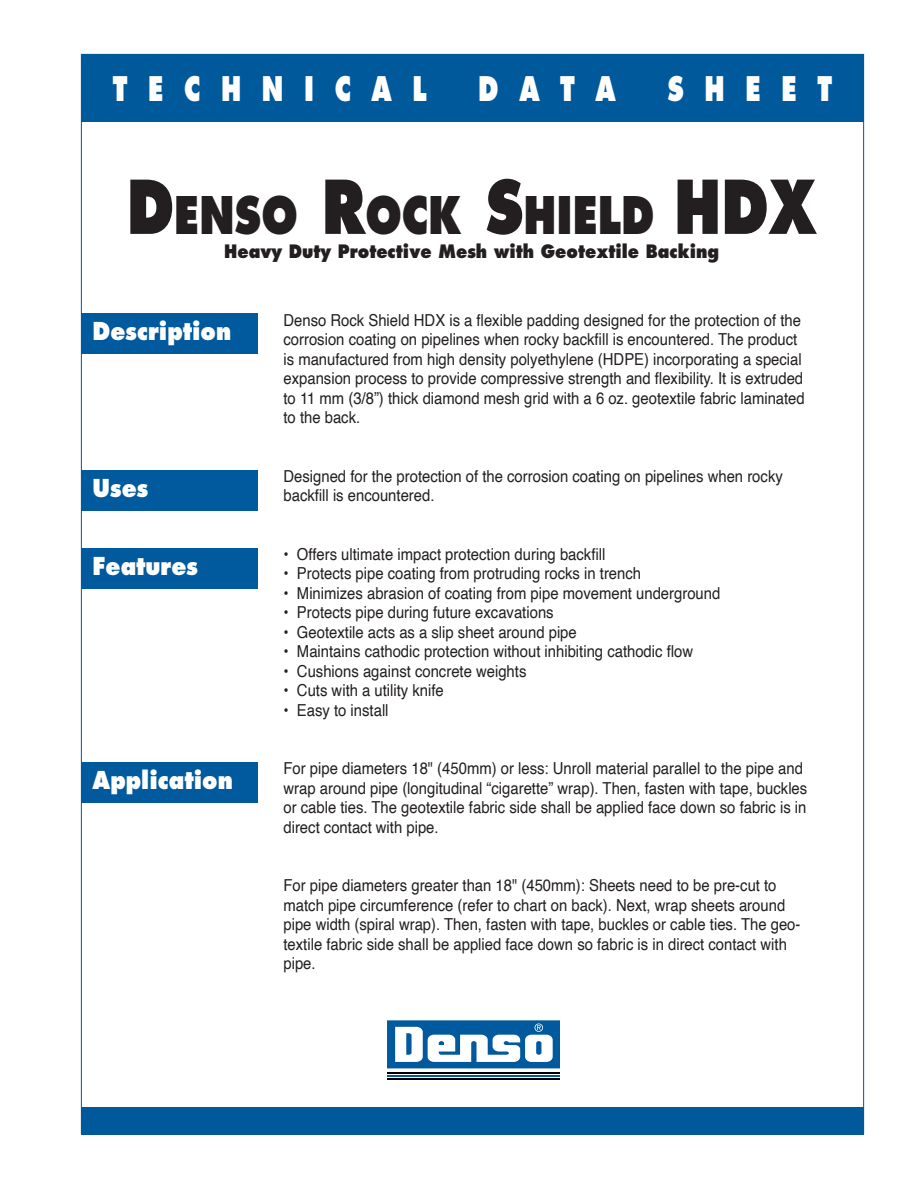
<style>
.page{position:relative;width:918px;height:1188px;background:#fff}
.page>*{position:absolute;margin:0;border:0;box-sizing:border-box;transform-origin:0 0}
.Headline{font:800 50.4px "Futura";color:#231f20;scale:.8 1}
.t1{font:800 33px "Futura";color:#fff;scale:.75 1}
.Subhead_1{font:800 24px "Futura";color:#fff;scale:.9 1}
.Subhead_2{font:800 18px "Futura";color:#231f20;scale:.9 1}
.Body_text{font:16.5px/19.5px "Helvetica";color:#231f20;scale:.9 1}
.s1{font-size:72px}
</style>
<div class="page">
<div style="left:81px;top:54px;width:783px;height:68px;background:#00599b"></div>
<div style="left:81px;top:1107px;width:783px;height:27px;background:#00599b"></div>
<svg style="left:387px;top:1068px;width:173px;height:6px"></svg>
<hr style="left:387px;top:1072px;width:173px;height:1px;background:#000001">
<hr style="left:387px;top:1075px;width:173px;height:2px;background:#015a9d">
<hr style="left:387px;top:1078px;width:173px;height:2px;background:#000001">
<svg style="left:387px;top:1020px;width:173px;height:48px"></svg>
<div style="left:81px;top:313px;width:176px;height:41px;background:#015a9d"></div>
<div style="left:81px;top:470px;width:176px;height:41px;background:#015a9d"></div>
<div style="left:81px;top:548px;width:176px;height:40px;background:#015a9d"></div>
<div style="left:81px;top:762px;width:176px;height:41px;background:#015a9d"></div>
<h2 class="t1" style="left:113px;top:68px;width:420px">T E C H N I C A L</h2>
<h2 class="t1" style="left:478px;top:68px;width:185px">D A T A</h2>
<h2 class="t1" style="left:668px;top:68px;width:221px">S H E E T</h2>
<p class="Headline" style="left:322px;top:184px;width:620px"><span class="s1">R</span>OCK <span class="s1">S</span>HIELD <span class="s1">HDX</span></p>
<p class="Headline" style="left:127px;top:184px;width:215px"><span class="s1">D</span>ENSO</p>
<p class="Subhead_2" style="left:224px;top:240px;width:552px">Heavy Duty Protective Mesh with Geotextile Backing</p>
<p class="Subhead_1" style="left:93px;top:317px;width:156px">Description</p>
<p class="Subhead_1" style="left:93px;top:473px;width:63px">Uses</p>
<p class="Subhead_1" style="left:93px;top:551px;width:119px">Features</p>
<p class="Subhead_1" style="left:93px;top:765px;width:157px">Application</p>
<p class="Body_text" style="left:284px;top:311px;width:577px">Denso Rock Shield HDX is a flexible padding designed for the protection of the corrosion coating on pipelines when rocky backfill is encountered. The product</p>
<p class="Body_text" style="left:284px;top:350px;width:577px">is manufactured from high density polyethylene (HDPE) incorporating a special</p>
<p class="Body_text" style="left:284px;top:369px;width:581px;text-align:justify">expansion process to provide compressive strength and flexibility. It is extruded to 11 mm (3/8”) thick diamond mesh grid with a 6 oz. geotextile fabric laminated to the back.</p>
<p class="Body_text" style="left:284px;top:467px;width:556px">Designed for the protection of the corrosion coating on pipelines when rocky backfill is encountered.</p>
<p class="Body_text" style="left:284px;top:545px;width:359px">• Offers ultimate impact protection during backfill</p>
<p class="Body_text" style="left:284px;top:564px;width:399px">• Protects pipe coating from protruding rocks in trench</p>
<p class="Body_text" style="left:284px;top:584px;width:487px">• Minimizes abrasion of coating from pipe movement underground</p>
<p class="Body_text" style="left:284px;top:603px;width:302px">• Protects pipe during future excavations</p>
<p class="Body_text" style="left:284px;top:623px;width:327px">• Geotextile acts as a slip sheet around pipe</p>
<p class="Body_text" style="left:284px;top:642px;width:457px">• Maintains cathodic protection without inhibiting cathodic flow</p>
<p class="Body_text" style="left:284px;top:662px;width:271px">• Cushions against concrete weights</p>
<p class="Body_text" style="left:284px;top:681px;width:180px">• Cuts with a utility knife</p>
<p class="Body_text" style="left:284px;top:701px;width:118px">• Easy to install</p>
<p class="Body_text" style="left:284px;top:759px;width:579px">For pipe diameters 18" (450mm) or less: Unroll material parallel to the pipe and</p>
<p class="Body_text" style="left:284px;top:779px;width:584px">wrap around pipe (longitudinal “cigarette” wrap). Then, fasten with tape, buckles</p>
<p class="Body_text" style="left:284px;top:798px;width:583px">or cable ties. The geotextile fabric side shall be applied face down so fabric is in direct contact with pipe.</p>
<p class="Body_text" style="left:284px;top:876px;width:549px">For pipe diameters greater than 18" (450mm): Sheets need to be pre-cut to</p>
<p class="Body_text" style="left:284px;top:896px;width:559px">match pipe circumference (refer to chart on back). Next, wrap sheets around</p>
<p class="Body_text" style="left:284px;top:915px;width:576px">pipe width (spiral wrap). Then, fasten with tape, buckles or cable ties. The geo&shy;textile fabric side shall be applied face down so fabric is in direct contact with pipe.</p>
</div>
